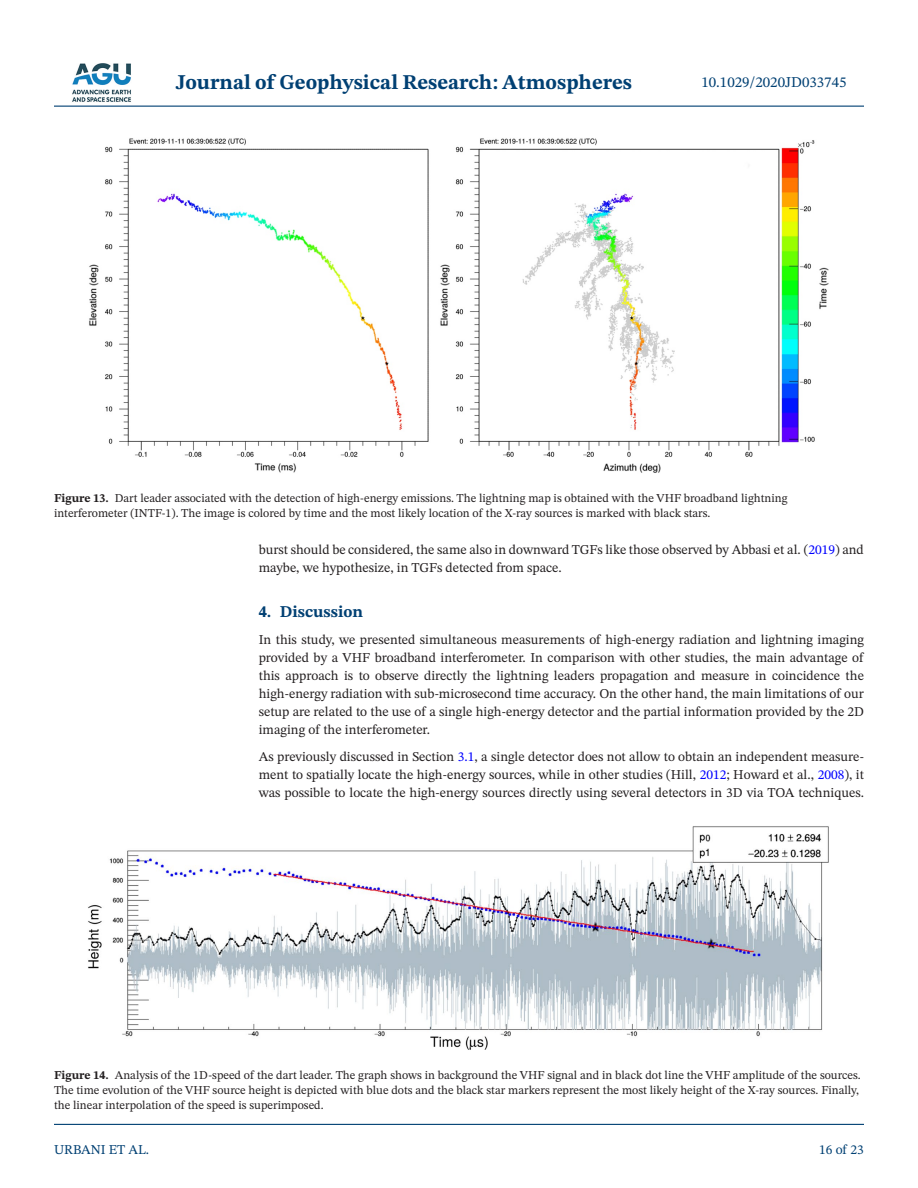
<style>
.page{position:relative;width:918px;height:1188px;background:#fff}
.page>*{position:absolute;margin:0;border:0;box-sizing:border-box;transform-origin:0 0}
.t1{font:700 21px "STIX Two Text";color:#004073}
.t2{font:700 16.5px "STIX Two Text";color:#004073}
.t3{font:15px "STIX Two Text";color:#004073}
.t4{font:13.5px/18px "STIX Two Text";color:#231f20;text-align:justify}
.t5{font:13.5px "STIX Two Text";color:#004073}
.t6{font:12px/15px "STIX Two Text";color:#231f20}
.s1{font-weight:700}
.s2{color:#00f}
</style>
<div class="page">
<hr style="left:54px;top:106px;width:810px;height:1px;background:#004073">
<hr style="left:54px;top:1124px;width:810px;height:1px;background:#004073">
<img style="left:72px;top:63px;width:59px;height:39px">
<img style="left:89px;top:138px;width:740px;height:335px">
<img style="left:88px;top:826px;width:741px;height:224px">
<h1 class="t1" style="left:176px;top:67px;width:458px">Journal of Geophysical Research: Atmospheres</h1>
<p class="t3" style="left:701px;top:72px;width:147px">10.1029/2020JD033745</p>
<p class="t6" style="left:54px;top:490px;width:735px"><span class="s1">Figure 13.</span> Dart leader associated with the detection of high-energy emissions. The lightning map is obtained with the VHF broadband lightning interferometer (INTF-1). The image is colored by time and the most likely location of the X-ray sources is marked with black stars.</p>
<p class="t4" style="left:259px;top:541px;width:607px">burst should be considered, the same also in downward TGFs like those observed by Abbasi et al. (<span class="s2">2019</span>) and maybe, we hypothesize, in TGFs detected from space.</p>
<p class="t2" style="left:259px;top:600px;width:106px">4. Discussion</p>
<p class="t4" style="left:259px;top:631px;width:607px">In this study, we presented simultaneous measurements of high-energy radiation and lightning imaging provided by a VHF broadband interferometer. In comparison with other studies, the main advantage of this approach is to observe directly the lightning leaders propagation and measure in coincidence the high-energy radiation with sub-microsecond time accuracy. On the other hand, the main limitations of our setup are related to the use of a single high-energy detector and the partial information provided by the 2D imaging of the interferometer.</p>
<p class="t4" style="left:259px;top:748px;width:607px">As previously discussed in Section <span class="s2">3.1</span>, a single detector does not allow to obtain an independent measure&shy;ment to spatially locate the high-energy sources, while in other studies (Hill, <span class="s2">2012</span>; Howard et al., <span class="s2">2008</span>), it was possible to locate the high-energy sources directly using several detectors in 3D via TOA techniques.</p>
<p class="t6" style="left:54px;top:1068px;width:808px"><span class="s1">Figure 14.</span> Analysis of the 1D-speed of the dart leader. The graph shows in background the VHF signal and in black dot line the VHF amplitude of the sources.<br>The time evolution of the VHF source height is depicted with blue dots and the black star markers represent the most likely height of the X-ray sources. Finally, the linear interpolation of the speed is superimposed.</p>
<p class="t5" style="left:54px;top:1140px;width:97px">URBANI ET AL.</p>
<p class="t5" style="left:819px;top:1140px;width:46px">16 of 23</p>
</div>
